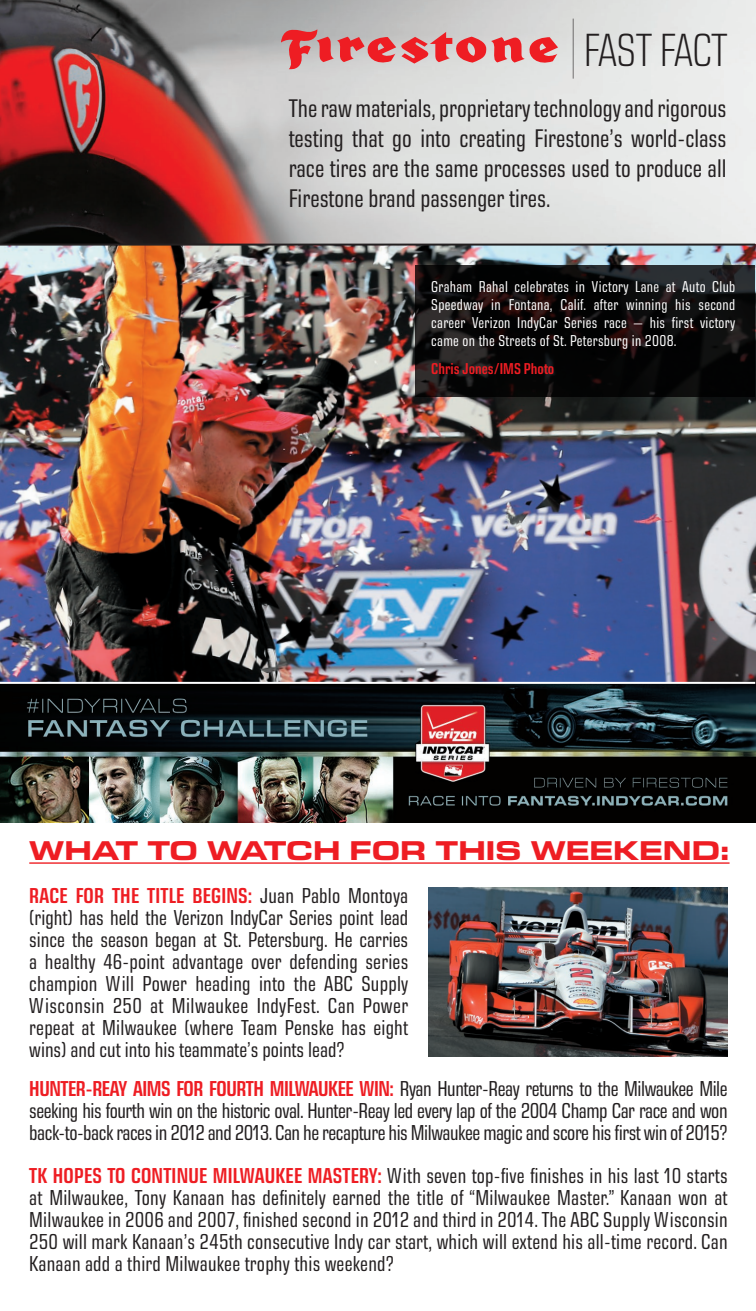
<style>
.page{position:relative;width:756px;height:1311px;background:#fff}
.page>*{position:absolute;margin:0;border:0;box-sizing:border-box;transform-origin:0 0}
.t1{font:300 condensed 47.4px "Eurostile Next LT Pro";letter-spacing:-.02em;color:#231f20}
.t2{font:700 expanded 27.6px "Eurostile Next LT Pro";color:#ee1d23}
.t3{font:condensed 26px/30px "Eurostile Next LT Pro";color:#231f20;text-align:justify}
.t4{font:condensed 22px/22px "Eurostile Next LT Pro";color:#231f20;text-align:justify}
.t5{font:condensed 16px/18px "Eurostile Next LT Pro";letter-spacing:.02em;color:#fff;text-align:justify}
.t6{font:600 condensed 16px "Eurostile Next LT Pro";color:#ee1d23}
.s1{font-weight:600;color:#ee1d23}
</style>
<div class="page">
<img style="left:0;top:0;width:755px;height:243px">
<svg style="left:281px;top:29px;width:277px;height:40px;background:#d98e90"></svg>
<hr style="left:573px;top:19px;width:1px;height:60px;background:#231f20">
<img style="left:428px;top:887px;width:300px;height:169px">
<hr style="left:29px;top:862px;width:701px;height:1px;background:#ee1d23">
<img style="left:0;top:245px;width:755px;height:437px">
<svg style="left:415px;top:265px;width:340px;height:131px;background:#0e0c0d"></svg>
<img style="left:0;top:684px;width:755px;height:138px">
<hr style="left:0;top:243px;width:755px;height:2px;background:#231f20">
<h1 class="t1" style="left:584px;top:24px;width:145px">FAST FACT</h1>
<p class="t3" style="left:289px;top:93px;width:439px">The raw materials, proprietary technology and rigorous testing that go into creating Firestone’s world-class race tires are the same processes used to produce all Firestone brand passenger tires.</p>
<p class="t5" style="left:431px;top:278px;width:306px">Graham Rahal celebrates in Victory Lane at Auto Club Speedway in Fontana, Calif. after winning his second career Verizon IndyCar Series race — his first victory came on the Streets of St. Petersburg in 2008.</p>
<p class="t6" style="left:431px;top:360px;width:124px">Chris Jones/IMS Photo</p>
<p class="t2" style="left:29px;top:835px;width:702px">WHAT TO WATCH FOR THIS WEEKEND:</p>
<p class="t4" style="left:29px;top:884px;width:381px"><span class="s1">RACE FOR THE TITLE BEGINS:</span> Juan Pablo Montoya (right) has held the Verizon IndyCar Series point lead since the season began at St. Petersburg. He carries a healthy 46-point advantage over defending series champion Will Power heading into the ABC Supply Wisconsin 250 at Milwaukee IndyFest. Can Power repeat at Milwaukee (where Team Penske has eight wins) and cut into his teammate’s points lead?</p>
<p class="t4" style="left:29px;top:1078px;width:700px"><span class="s1">HUNTER-REAY AIMS FOR FOURTH MILWAUKEE WIN:</span> Ryan Hunter-Reay returns to the Milwaukee Mile seeking his fourth win on the historic oval. Hunter-Reay led every lap of the 2004 Champ Car race and won back-to-back races in 2012 and 2013. Can he recapture his Milwaukee magic and score his first win of 2015?</p>
<p class="t4" style="left:29px;top:1164px;width:700px"><span class="s1">TK HOPES TO CONTINUE MILWAUKEE MASTERY:</span> With seven top-five finishes in his last 10 starts at Milwaukee, Tony Kanaan has definitely earned the title of “Milwaukee Master.” Kanaan won at Milwaukee in 2006 and 2007, finished second in 2012 and third in 2014. The ABC Supply Wisconsin 250 will mark Kanaan’s 245th consecutive Indy car start, which will extend his all-time record. Can Kanaan add a third Milwaukee trophy this weekend?</p>
</div>
